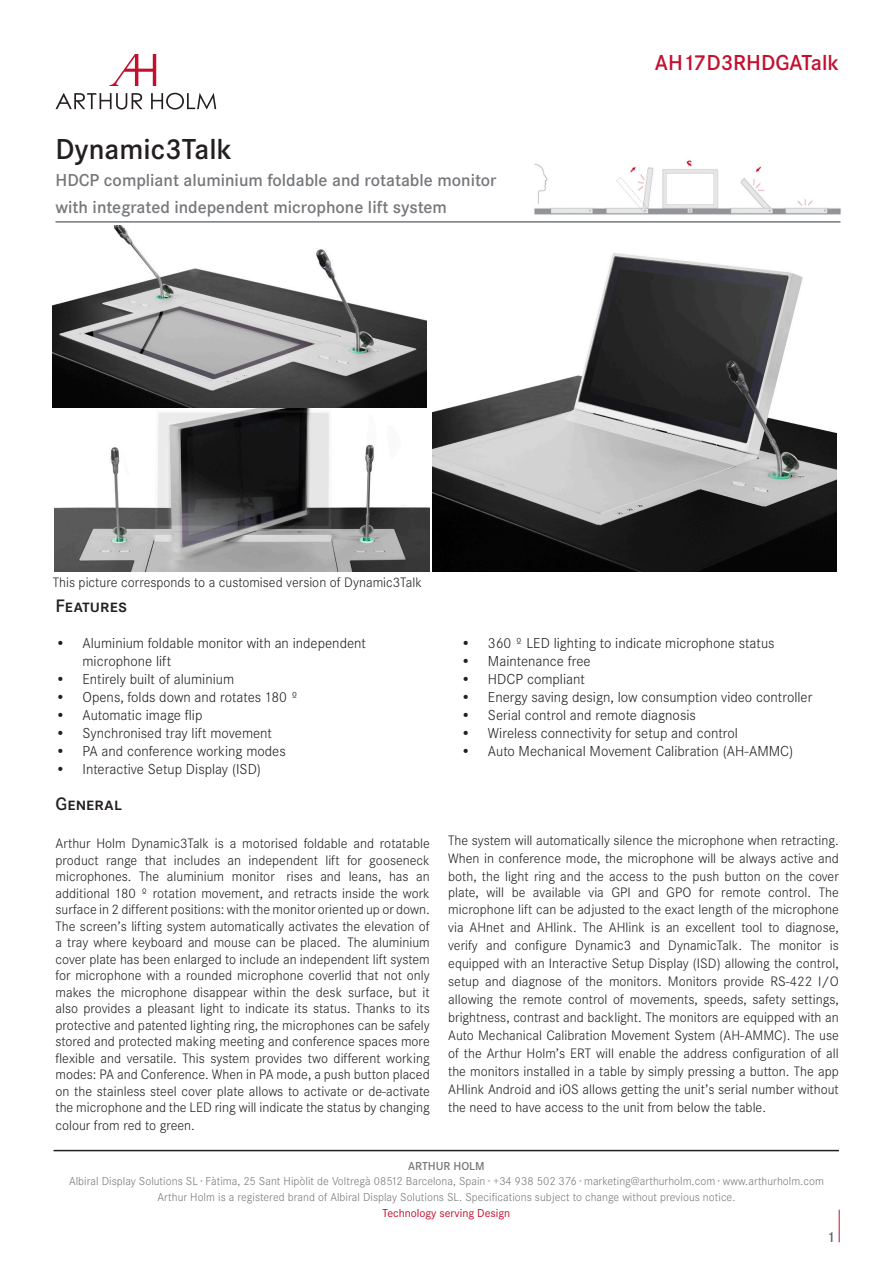
<style>
.page{position:relative;width:893px;height:1263px;background:#fff}
.page>*{position:absolute;margin:0;border:0;box-sizing:border-box;transform-origin:0 0}
.t1{font:600 30px "Corporate S";color:#231f20}
.t2{font:600 22.5px "Corporate S";color:#c3102f}
.t3{font:600 18.75px "Corporate SSC";color:#231f20}
.t4{font:600 18px/27px "Corporate S";color:#76787b}
.t5{font:300 15px/18px "Corporate S";color:#231f20}
.t6{font:600 15px "Corporate S";color:#636366}
.t7{font:300 14.25px/16.5px "Corporate S";color:#231f20;text-align:justify}
.t8{font:300 12px "Corporate S";letter-spacing:.005em;color:#76787b}
.t9{font:12px "Corporate S";color:#c3102f}
.t10{font:600 12px "Corporate S";color:#76787b}
</style>
<div class="page">
<hr style="left:839px;top:1210px;width:1px;height:32px;background:#c3102f">
<hr style="left:54px;top:1150px;width:785px;height:1px;background:#231f20">
<svg style="left:55px;top:93px;width:87px;height:17px"></svg>
<svg style="left:151px;top:93px;width:65px;height:17px"></svg>
<svg style="left:110px;top:54px;width:46px;height:32px"></svg>
<hr style="left:56px;top:221px;width:784px;height:2px;background:#76787b">
<img style="left:54px;top:408px;width:376px;height:163px">
<img style="left:432px;top:253px;width:404px;height:318px">
<img style="left:53px;top:225px;width:374px;height:183px">
<img style="left:534px;top:160px;width:307px;height:55px">
<p class="t1" style="left:56px;top:132px;width:178px">Dynamic3Talk</p>
<p class="t4" style="left:56px;top:166px;width:443px">HDCP compliant aluminium foldable and rotatable monitor with integrated independent microphone lift system</p>
<p class="t7" style="left:53px;top:574px;width:371px">This picture corresponds to a customised version of Dynamic3Talk</p>
<p class="t2" style="left:655px;top:50px;width:185px">AH17D3RHDGATalk</p>
<p class="t3" style="left:56px;top:595px;width:73px">Features</p>
<p class="t5" style="left:83px;top:634px;width:285px;text-indent:-27px">• Aluminium foldable monitor with an independent microphone lift</p>
<p class="t5" style="left:56px;top:670px;width:180px">• Entirely built of aluminium</p>
<p class="t5" style="left:56px;top:688px;width:244px">• Opens, folds down and rotates 180 º</p>
<p class="t5" style="left:56px;top:706px;width:148px">• Automatic image flip</p>
<p class="t5" style="left:56px;top:724px;width:218px">• Synchronised tray lift movement</p>
<p class="t5" style="left:56px;top:742px;width:232px">• PA and conference working modes</p>
<p class="t5" style="left:56px;top:760px;width:207px">• Interactive Setup Display (ISD)</p>
<p class="t3" style="left:56px;top:793px;width:68px">General</p>
<p class="t7" style="left:56px;top:836px;width:376px">Arthur Holm Dynamic3Talk is a motorised foldable and rotatable product range that includes an independent lift for gooseneck microphones. The aluminium monitor rises and leans, has an additional 180 º rotation movement, and retracts inside the work surface in 2 different positions: with the monitor oriented up or down.<br>The screen’s lifting system automatically activates the elevation of a tray where keyboard and mouse can be placed. The aluminium cover plate has been enlarged to include an independent lift system for microphone with a rounded microphone coverlid that not only makes the microphone disappear within the desk surface, but it also provides a pleasant light to indicate its status. Thanks to its protective and patented lighting ring, the microphones can be safely stored and protected making meeting and conference spaces more flexible and versatile. This system provides two different working modes: PA and Conference. When in PA mode, a push button placed on the stainless steel cover plate allows to activate or de-activate the microphone and the LED ring will indicate the status by changing</p>
<p class="t7" style="left:56px;top:1118px;width:141px">colour from red to green.</p>
<p class="t5" style="left:461px;top:634px;width:315px">• 360 º LED lighting to indicate microphone status</p>
<p class="t5" style="left:461px;top:652px;width:131px">• Maintenance free</p>
<p class="t5" style="left:461px;top:670px;width:125px">• HDCP compliant</p>
<p class="t5" style="left:461px;top:688px;width:353px">• Energy saving design, low consumption video controller</p>
<p class="t5" style="left:461px;top:706px;width:236px">• Serial control and remote diagnosis</p>
<p class="t5" style="left:461px;top:724px;width:279px">• Wireless connectivity for setup and control</p>
<p class="t5" style="left:461px;top:742px;width:334px">• Auto Mechanical Movement Calibration (AH-AMMC)</p>
<p class="t7" style="left:448px;top:831px;width:392px;line-height:18px">The system will automatically silence the microphone when retracting.<br>When in conference mode, the microphone will be always active and both, the light ring and the access to the push button on the cover</p>
<p class="t7" style="left:448px;top:884px;width:392px">plate, will be available via GPI and GPO for remote control. The microphone lift can be adjusted to the exact length of the microphone</p>
<p class="t7" style="left:448px;top:918px;width:392px;line-height:18px">via AHnet and AHlink. The AHlink is an excellent tool to diagnose, verify and configure Dynamic3 and DynamicTalk. The monitor is equipped with an Interactive Setup Display (ISD) allowing the control, setup and diagnose of the monitors. Monitors provide RS-422 I/O allowing the remote control of movements, speeds, safety settings, brightness, contrast and backlight. The monitors are equipped with an Auto Mechanical Calibration Movement System (AH-AMMC). The use of the Arthur Holm’s ERT will enable the address configuration of all the monitors installed in a table by simply pressing a button. The app AHlink Android and iOS allows getting the unit’s serial number without the need to have access to the unit from below the table.</p>
<p class="t10" style="left:408px;top:1159px;width:78px">ARTHUR HOLM</p>
<p class="t8" style="left:69px;top:1175px;width:756px">Albiral Display Solutions SL · Fàtima, 25 Sant Hipòlit de Voltregà 08512 Barcelona, Spain · +34 938 502 376 · marketing@arthurholm.com · www.arthurholm.com</p>
<p class="t8" style="left:157px;top:1191px;width:579px">Arthur Holm is a registered brand of Albiral Display Solutions SL. Specifications subject to change without previous notice.</p>
<p class="t9" style="left:383px;top:1206px;width:129px">Technology serving Design</p>
<p class="t6" style="left:827px;top:1229px;width:10px">1</p>
</div>
